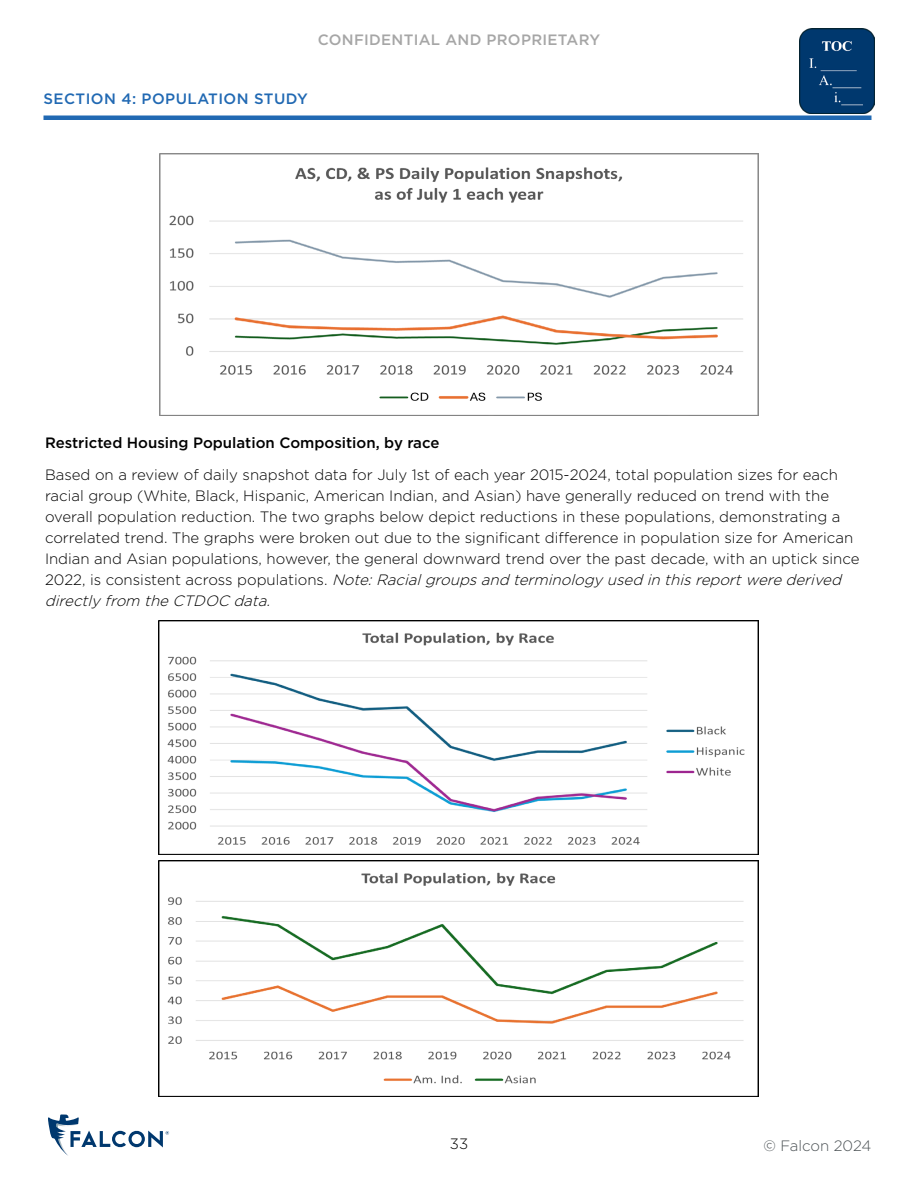
<style>
.page{position:relative;width:918px;height:1188px;background:#fff}
.page>*{position:absolute;margin:0;border:0;box-sizing:border-box;transform-origin:0 0}
.t1{font:300 15px/21px "Gotham";color:#000}
.t2{font:500 15px "Gotham";color:#000}
.t3{font:500 15px "Gotham";letter-spacing:.02em;color:#a6a6a6}
.t4{font:500 15px "Gotham";letter-spacing:.03em;color:#2169b3}
.t5{font:300 15px "Gotham";letter-spacing:-.005em;color:#4d5356}
.s1{font-style:italic}
</style>
<div class="page">
<img style="left:799px;top:28px;width:75px;height:85px">
<img style="left:158px;top:620px;width:600px;height:234px">
<img style="left:158px;top:860px;width:600px;height:236px">
<img style="left:159px;top:153px;width:600px;height:263px">
<svg style="left:48px;top:1114px;width:121px;height:42px"></svg>
<hr style="left:44px;top:116px;width:828px;height:4px;background:#2169b3">
<p class="t3" style="left:318px;top:30px;width:284px">CONFIDENTIAL AND PROPRIETARY</p>
<p class="t4" style="left:44px;top:88px;width:266px">SECTION 4: POPULATION STUDY</p>
<p class="t2" style="left:45px;top:433px;width:396px">Restricted Housing Population Composition, by race</p>
<p class="t1" style="left:45px;top:464px;width:816px">Based on a review of daily snapshot data for July 1st of each year 2015-2024, total population sizes for each racial group (White, Black, Hispanic, American Indian, and Asian) have generally reduced on trend with the overall population reduction. The two graphs below depict reductions in these populations, demonstrating a correlated trend. The graphs were broken out due to the significant difference in population size for American Indian and Asian populations, however, the general downward trend over the past decade, with an uptick since 2 0 2 2 , i s c o n s i s t e n t a c r o s s p o p u l a t i o n s . <span class="s1">Note:Racialgroupsand terminologyused in thisreportwerederived directlyfrom theCTDOC data.</span></p>
<p class="t1" style="left:450px;top:1133px;width:20px">33</p>
<p class="t5" style="left:763px;top:1136px;width:110px">© Falcon 2024</p>
</div>
